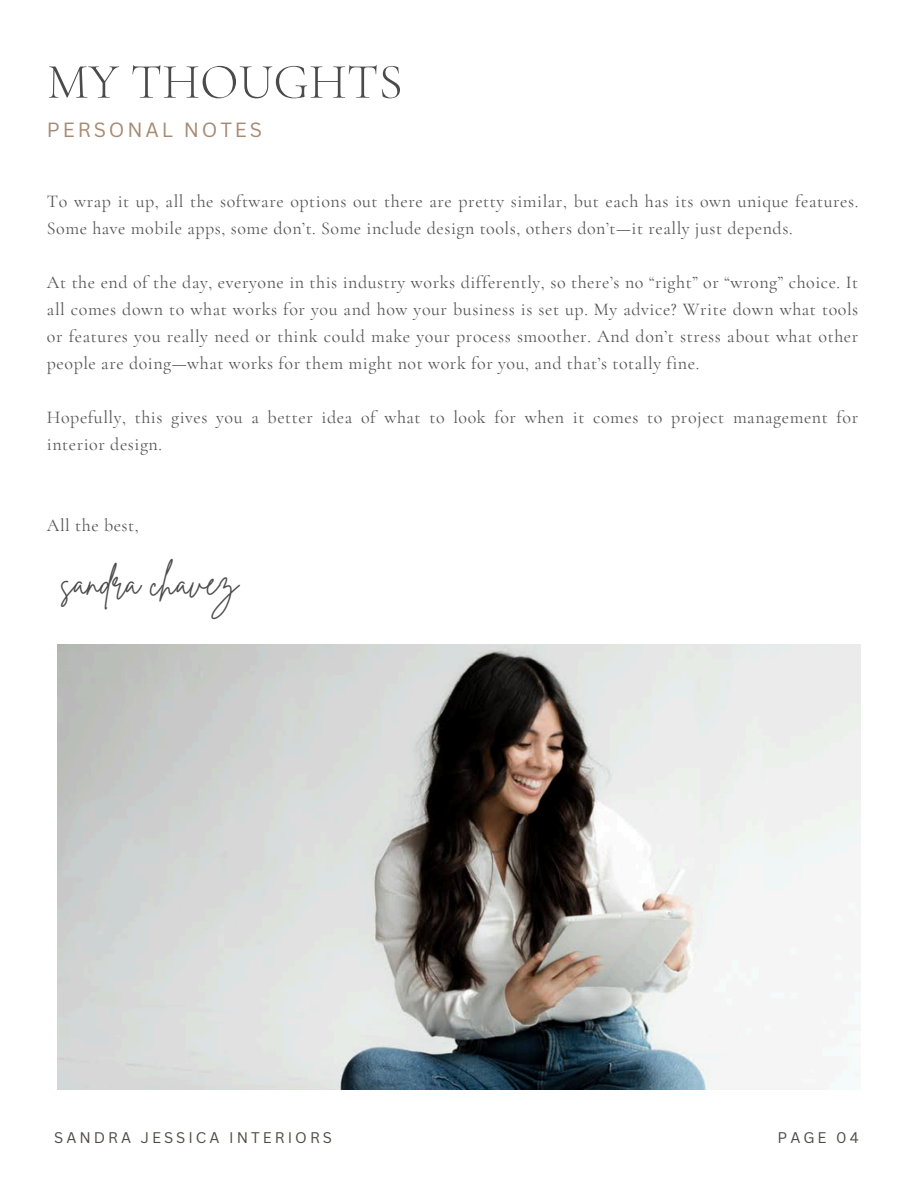
<style>
.page{position:relative;width:918px;height:1188px;background:#fff}
.page>*{position:absolute;margin:0;border:0;box-sizing:border-box;transform-origin:0 0}
.t1{font:300 50.1px "Cormorant Garamond";color:#4b4b4b}
.t2{font:36px "Brittany Signature";color:#4b4b4b}
.t3{font:19.95px "Canva Sans";letter-spacing:.145em;color:#a68b74}
.t4{font:18px/27px "Cormorant Garamond";letter-spacing:.03em;color:#545454}
.t5{font:15px "Canva Sans";letter-spacing:.2em;color:#4e4c47}
</style>
<div class="page">
<img style="left:58px;top:645px;width:802px;height:444px">
<h2 class="t1" style="left:47px;top:51px;width:357px">MY THOUGHTS</h2>
<p class="t3" style="left:47px;top:116px;width:217px">PERSONAL NOTES</p>
<h3 class="t4" style="left:47px;top:188px;width:813px">To wrap it up, all the software options out there are pretty similar, but each has its own unique features.<br>Some have mobile apps, some don’t. Some include design tools, others don’t—it really just depends.</h3>
<h3 class="t4" style="left:47px;top:269px;width:813px;text-align:justify">At the end of the day, everyone in this industry works differently, so there’s no “right” or “wrong” choice. It all comes down to what works for you and how your business is set up. My advice? Write down what tools or features you really need or think could make your process smoother. And don’t stress about what other people are doing—what works for them might not work for you, and that’s totally fine.</h3>
<h3 class="t4" style="left:47px;top:404px;width:813px">Hopefully, this gives you a better idea of what to look for when it comes to project management for interior design.</h3>
<p class="t4" style="left:47px;top:512px;width:93px">All the best,</p>
<h1 class="t2" style="left:60px;top:559px;width:179px">sandra chavez</h1>
<p class="t5" style="left:54px;top:1127px;width:279px">SANDRA JESSICA INTERIORS</p>
<p class="t5" style="left:778px;top:1127px;width:83px">PAGE 04</p>
</div>
